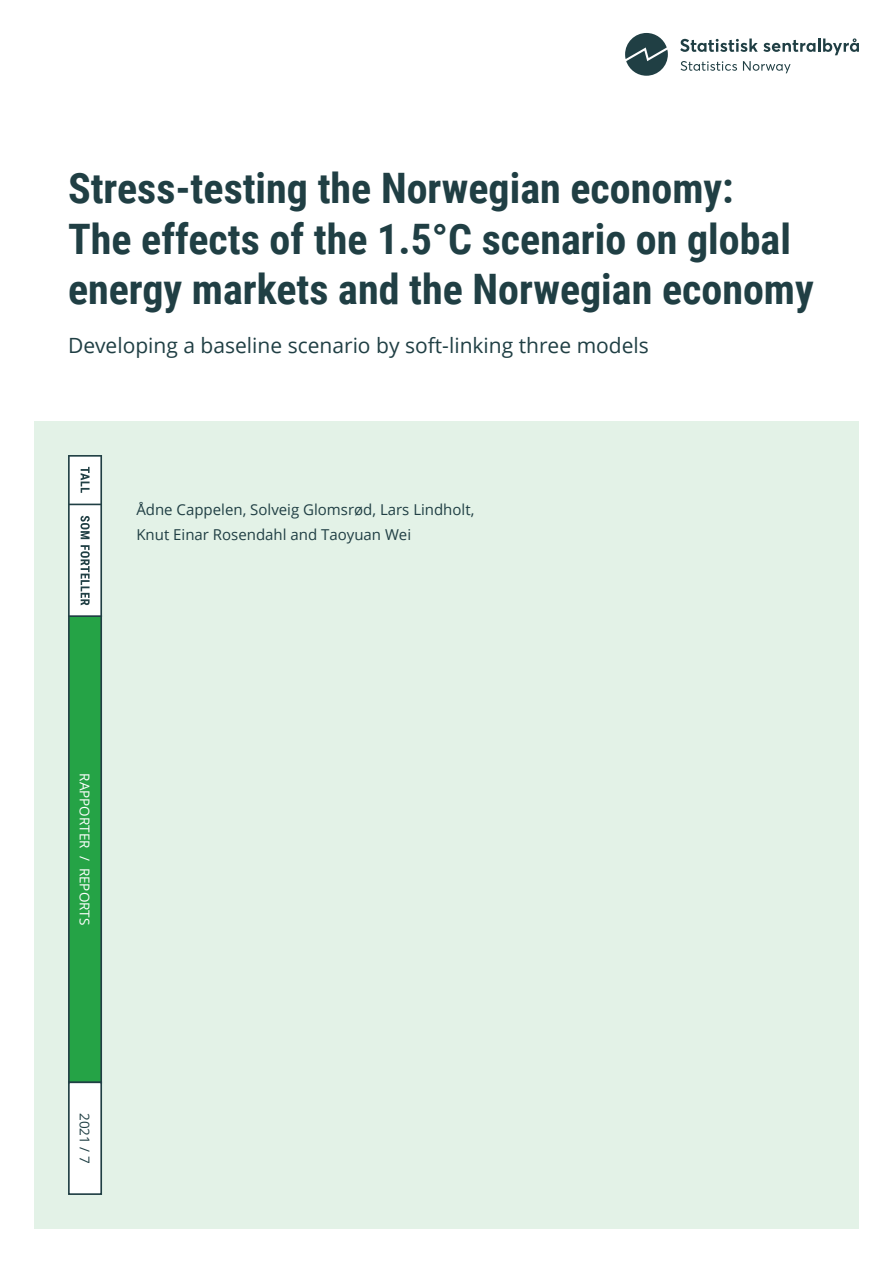
<style>
.page{position:relative;width:893px;height:1263px;background:#fff}
.page>*{position:absolute;margin:0;border:0;box-sizing:border-box;transform-origin:0 0}
.Lang_tittel_28_pt{font:700 42px/50.4px "Roboto Condensed";color:#203f44}
.Undertittel{font:21px "Open Sans";color:#203f44}
.Forfatter_e{font:15px/25.5px "Open Sans";color:#203f44}
.t1{font:13.5px "Open Sans";color:#fff}
.t2{font:13.5px "Open Sans";color:#203f44}
</style>
<div class="page">
<div style="left:34px;top:421px;width:825px;height:808px;background:#e3f2e7"></div>
<svg style="left:680px;top:38px;width:179px;height:17px"></svg>
<svg style="left:681px;top:61px;width:56px;height:10px"></svg>
<svg style="left:743px;top:61px;width:47px;height:12px"></svg>
<svg style="left:625px;top:33px;width:43px;height:43px"></svg>
<div style="left:68px;top:615px;width:34px;height:468px;background:#25a346;border:2px solid #203f44"></div>
<div style="left:68px;top:1081px;width:34px;height:114px;background:#fff;border:2px solid #203f44"></div>
<svg style="left:68px;top:455px;width:34px;height:162px;background:#d0d7d8"></svg>
<p class="Lang_tittel_28_pt" style="left:68px;top:162px;width:747px">Stress-testing the Norwegian economy:<br>The effects of the 1.5°C scenario on global energy markets and the Norwegian economy</p>
<p class="Undertittel" style="left:68px;top:331px;width:582px">Developing a baseline scenario by soft-linking three models</p>
<p class="Forfatter_e" style="left:136px;top:496px;width:339px">Ådne Cappelen, Solveig Glomsrød, Lars Lindholt,<br>Knut Einar Rosendahl and Taoyuan Wei</p>
<p class="t1" style="left:94px;top:773px;width:154px;rotate:90deg">RAPPORTER / REPORTS</p>
<p class="t2" style="left:94px;top:1113px;width:52px;rotate:90deg">2021 / 7</p>
</div>
